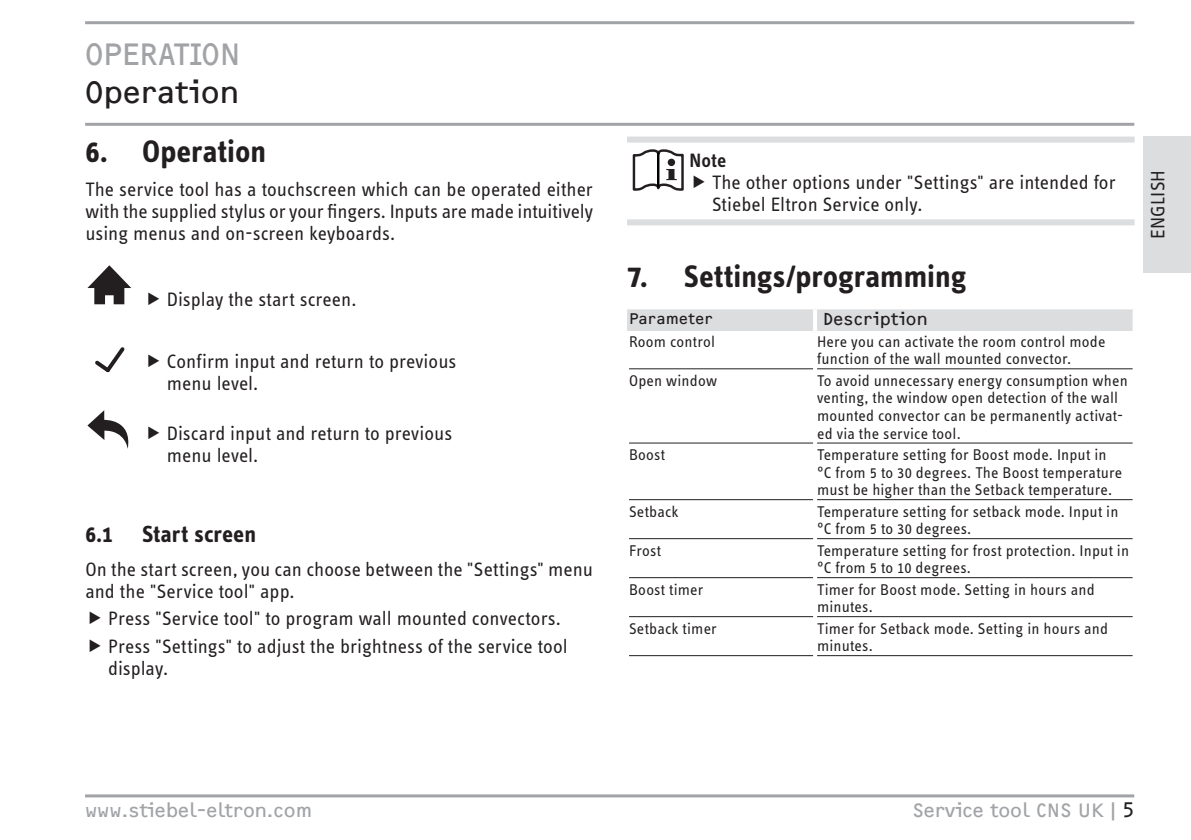
<style>
.page{position:relative;width:1191px;height:840px;background:#fff}
.page>*{position:absolute;margin:0;border:0;box-sizing:border-box;transform-origin:0 0}
.t1{font:700 32px "STE Info Text";color:#231f20}
.t2{font:32px "F2 FOCR Bczyk Com";letter-spacing:-.015em;color:#a1a3a6}
.t3{font:32px "F2 FOCR Bczyk Com";color:#231f20}
.t4{font:700 24px "STE Info Text";color:#231f20}
.t5{font:20px/22px "STE Info Text";color:#231f20}
.t6{font:20px "F2 FOCR Bczyk Com";color:#a1a3a6}
.t7{font:600 20px "STE Info Text";color:#231f20}
.t8{font:18px "F2 FOCR Bczyk Com";letter-spacing:.015em;color:#231f20}
.t9{font:16px/17.6px "STE Info Text";letter-spacing:.01em;color:#231f20}
.t10{font:16px "F2 FOCR Bczyk Com";letter-spacing:.015em;color:#231f20}
.s1{color:#231f20}
</style>
<div class="page">
<div style="left:1142px;top:136px;width:49px;height:136px;background:#dcdddf"></div>
<hr style="left:85px;top:794px;width:1049px;height:3px;background:#a1a3a6">
<hr style="left:85px;top:21px;width:1049px;height:3px;background:#a1a3a6">
<hr style="left:85px;top:123px;width:1049px;height:3px;background:#a1a3a6">
<svg style="left:87px;top:265px;width:44px;height:39px"></svg>
<svg style="left:87px;top:410px;width:42px;height:38px"></svg>
<svg style="left:95px;top:347px;width:30px;height:26px"></svg>
<div style="left:627px;top:136px;width:507px;height:6px;background:#dcdddf"></div>
<div style="left:627px;top:219px;width:507px;height:6px;background:#dcdddf"></div>
<svg style="left:632px;top:149px;width:51px;height:42px"></svg>
<hr style="left:657px;top:153px;width:2px;height:33px;background:#000">
<div style="left:627px;top:309px;width:505px;height:22px;background:#dcdddf"></div>
<hr style="left:813px;top:309px;width:4px;height:22px;background:#fff">
<svg style="left:1132px;top:309px;width:1px;height:22px"></svg>
<hr style="left:629px;top:368px;width:184px;height:1px;background:#231f20">
<hr style="left:817px;top:368px;width:315px;height:1px;background:#231f20">
<hr style="left:629px;top:442px;width:184px;height:1px;background:#231f20">
<hr style="left:817px;top:442px;width:315px;height:1px;background:#231f20">
<hr style="left:629px;top:499px;width:184px;height:1px;background:#231f20">
<hr style="left:817px;top:499px;width:315px;height:1px;background:#231f20">
<hr style="left:629px;top:538px;width:184px;height:1px;background:#231f20">
<hr style="left:817px;top:538px;width:315px;height:1px;background:#231f20">
<hr style="left:629px;top:577px;width:184px;height:1px;background:#231f20">
<hr style="left:817px;top:577px;width:315px;height:1px;background:#231f20">
<hr style="left:629px;top:615px;width:184px;height:1px;background:#231f20">
<hr style="left:817px;top:615px;width:315px;height:1px;background:#231f20">
<hr style="left:629px;top:654px;width:184px;height:1px;background:#231f20">
<hr style="left:817px;top:654px;width:315px;height:1px;background:#231f20">
<h1 class="t2" style="left:85px;top:35px;width:157px">OPERATION</h1>
<h1 class="t3" style="left:85px;top:74px;width:155px">Operation</h1>
<h1 class="t1" style="left:85px;top:133px;width:182px">6. Operation</h1>
<p class="t5" style="left:85px;top:178px;width:509px;text-align:justify">The service tool has a touchscreen which can be operated either with the supplied stylus or your fingers. Inputs are made intuitively using menus and on-screen keyboards.</p>
<p class="t5" style="left:167px;top:288px;width:191px">Display the start screen.</p>
<p class="t5" style="left:167px;top:350px;width:291px">Confirm input and return to previous menu level.</p>
<p class="t5" style="left:167px;top:422px;width:287px">Discard input and return to previous menu level.</p>
<h2 class="t4" style="left:85px;top:520px;width:172px">6.1 Start screen</h2>
<p class="t5" style="left:85px;top:557px;width:509px">On the start screen, you can choose between the "Settings" menu and the "Service tool" app.</p>
<p class="t5" style="left:108px;top:604px;width:461px;line-height:27.6px">Press "Service tool" to program wall mounted convectors.<br>Press "Settings" to adjust the brightness of the service tool</p>
<p class="t5" style="left:108px;top:657px;width:61px">display.</p>
<p class="t7" style="left:689px;top:149px;width:38px">Note</p>
<p class="t5" style="left:712px;top:171px;width:405px">The other options under "Settings" are intended for<br>Stiebel Eltron Service only.</p>
<h1 class="t1" style="left:627px;top:257px;width:341px">7. Settings/programming</h1>
<p class="t10" style="left:629px;top:309px;width:85px">Parameter</p>
<p class="t8" style="left:823px;top:309px;width:106px">Description</p>
<p class="t9" style="left:629px;top:332px;width:88px">Room control</p>
<p class="t9" style="left:817px;top:332px;width:290px">Here you can activate the room control mode function of the wall mounted convector.</p>
<p class="t9" style="left:629px;top:371px;width:89px">Open window</p>
<p class="t9" style="left:817px;top:371px;width:312px">To avoid unnecessary energy consumption when venting, the window open detection of the wall mounted convector can be permanently activat&shy;ed via the service tool.</p>
<p class="t9" style="left:629px;top:445px;width:38px">Boost</p>
<p class="t9" style="left:817px;top:445px;width:307px">Temperature setting for Boost mode. Input in °C from 5 to 30 degrees. The Boost temperature must be higher than the Setback temperature.</p>
<p class="t9" style="left:629px;top:502px;width:51px">Setback</p>
<p class="t9" style="left:817px;top:502px;width:303px">Temperature setting for setback mode. Input in °C from 5 to 30 degrees.</p>
<p class="t9" style="left:629px;top:541px;width:34px">Frost</p>
<p class="t9" style="left:817px;top:541px;width:313px">Temperature setting for frost protection. Input in °C from 5 to 10 degrees.</p>
<p class="t9" style="left:629px;top:580px;width:76px">Boost timer</p>
<p class="t9" style="left:817px;top:580px;width:279px">Timer for Boost mode. Setting in hours and minutes.</p>
<p class="t9" style="left:629px;top:619px;width:89px">Setback timer</p>
<p class="t9" style="left:817px;top:619px;width:292px">Timer for Setback mode. Setting in hours and minutes.</p>
<p class="t5" style="left:1146px;top:239px;width:70px;rotate:-90deg">ENGLISH</p>
<p class="t6" style="left:85px;top:798px;width:229px">www.stiebel-eltron.com</p>
<p class="t6" style="left:912px;top:798px;width:223px">Service tool CNS UK|<span class="s1">5</span></p>
</div>
